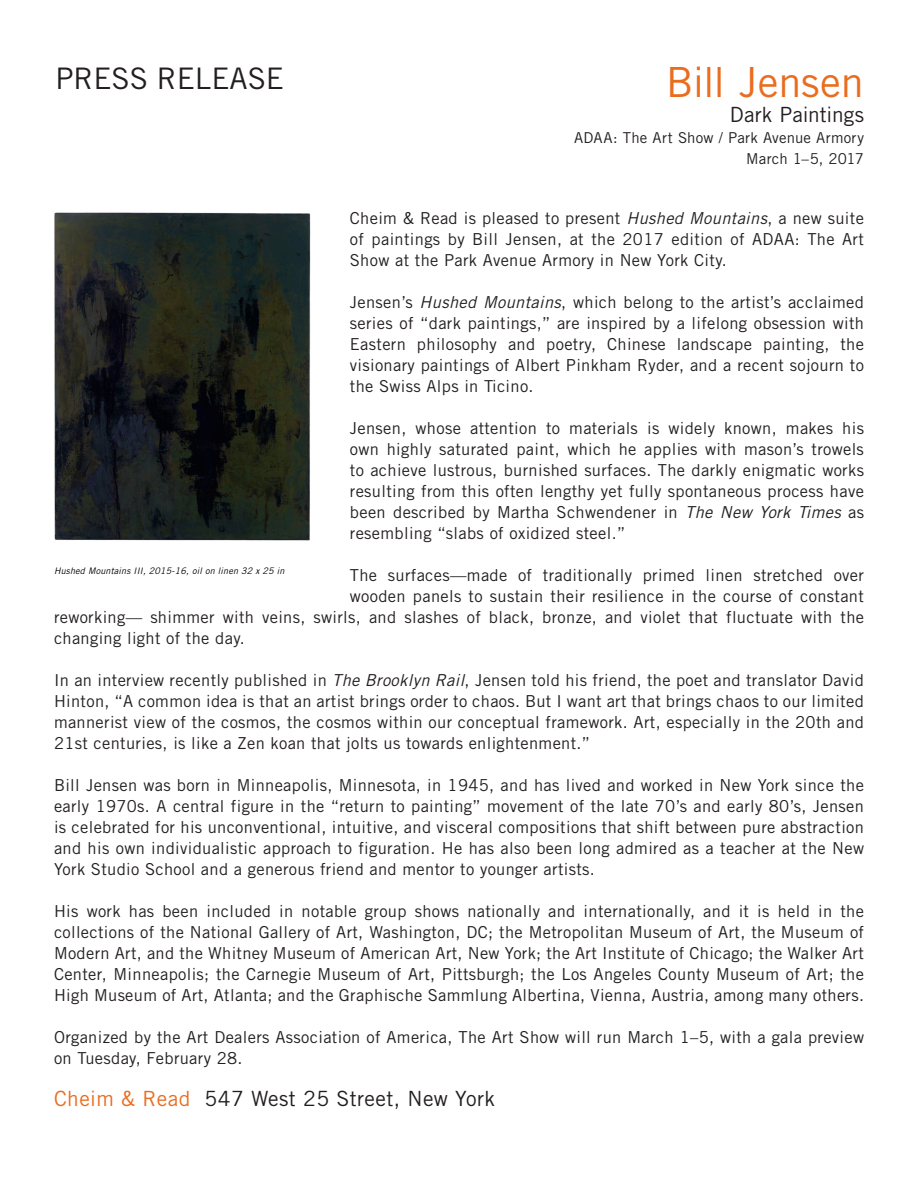
<style>
.page{position:relative;width:918px;height:1188px;background:#fff}
.page>*{position:absolute;margin:0;border:0;box-sizing:border-box;transform-origin:0 0}
.t1{font:41.55px "Trade Gothic LT Std";letter-spacing:-.005em;color:#ea6d1f}
.t2{font:29.7px "Trade Gothic LT Std";color:#231f20}
.t3{font:21px "Trade Gothic LT Std";letter-spacing:.02em;color:#231f20}
.t4{font:16.5px/21px "Trade Gothic LT Std";letter-spacing:.02em;color:#231f20;text-align:justify}
.t5{font:15px "Trade Gothic LT Std";letter-spacing:.015em;color:#231f20}
.t6{font:italic 9px "Trade Gothic LT Std";letter-spacing:.02em;color:#000}
.s1{font-style:italic}
.s2{color:#ea6d1f}
</style>
<div class="page">
<img style="left:54px;top:212px;width:257px;height:329px">
<p class="t2" style="left:55px;top:60px;width:230px">PRESS RELEASE</p>
<p class="t1" style="left:666px;top:57px;width:200px">Bill Jensen</p>
<p class="t3" style="left:730px;top:102px;width:136px">Dark Paintings</p>
<p class="t5" style="left:574px;top:129px;width:291px">ADAA: The Art Show / Park Avenue Armory</p>
<p class="t5" style="left:746px;top:150px;width:119px">March 1–5, 2017</p>
<p class="t4" style="left:350px;top:208px;width:516px">Cheim &amp; Read is pleased to present <span class="s1">Hushed Mountains</span>, a new suite of paintings by Bill Jensen, at the 2017 edition of ADAA: The Art Show at the Park Avenue Armory in New York City.</p>
<p class="t4" style="left:350px;top:292px;width:516px">Jensen’s <span class="s1">Hushed Mountains</span>, which belong to the artist’s acclaimed series of “dark paintings,” are inspired by a lifelong obsession with Eastern philosophy and poetry, Chinese landscape painting, the visionary paintings of Albert Pinkham Ryder, and a recent sojourn to the Swiss Alps in Ticino.</p>
<p class="t4" style="left:350px;top:418px;width:516px">Jensen, whose attention to materials is widely known, makes his own highly saturated paint, which he applies with mason’s trowels to achieve lustrous, burnished surfaces. The darkly enigmatic works resulting from this often lengthy yet fully spontaneous process have been described by Martha Schwendener in <span class="s1">The New York Times</span> as resembling “slabs of oxidized steel.”</p>
<p class="t4" style="left:350px;top:565px;width:516px">The surfaces—made of traditionally primed linen stretched over</p>
<p class="t4" style="left:350px;top:586px;width:516px">wooden panels to sustain their resilience in the course of constant</p>
<p class="t4" style="left:54px;top:607px;width:812px">reworking— shimmer with veins, swirls, and slashes of black, bronze, and violet that fluctuate with the</p>
<p class="t4" style="left:54px;top:628px;width:192px">changing light of the day.</p>
<p class="t4" style="left:54px;top:670px;width:812px">In an interview recently published in <span class="s1">The Brooklyn Rail</span>, Jensen told his friend, the poet and translator David Hinton, “A common idea is that an artist brings order to chaos. But I want art that brings chaos to our limited mannerist view of the cosmos, the cosmos within our conceptual framework. Art, especially in the 20th and 21st centuries, is like a Zen koan that jolts us towards enlightenment.”</p>
<p class="t4" style="left:54px;top:775px;width:812px">Bill Jensen was born in Minneapolis, Minnesota, in 1945, and has lived and worked in New York since the early 1970s. A central figure in the “return to painting” movement of the late 70’s and early 80’s, Jensen is celebrated for his unconventional, intuitive, and visceral compositions that shift between pure abstraction and his own individualistic approach to figuration. He has also been long admired as a teacher at the New York Studio School and a generous friend and mentor to younger artists.</p>
<p class="t4" style="left:54px;top:901px;width:812px">His work has been included in notable group shows nationally and internationally, and it is held in the collections of the National Gallery of Art, Washington, DC; the Metropolitan Museum of Art, the Museum of Modern Art, and the Whitney Museum of American Art, New York; the Art Institute of Chicago; the Walker Art Center, Minneapolis; the Carnegie Museum of Art, Pittsburgh; the Los Angeles County Museum of Art; the High Museum of Art, Atlanta; and the Graphische Sammlung Albertina, Vienna, Austria, among many others.</p>
<p class="t4" style="left:54px;top:1027px;width:812px">Organized by the Art Dealers Association of America, The Art Show will run March 1–5, with a gala preview on Tuesday, February 28.</p>
<p class="t3" style="left:54px;top:1086px;width:442px"><span class="s2">Cheim &amp; Read</span> 547 West 25 Street, New York</p>
<p class="t6" style="left:54px;top:565px;width:232px">Hushed Mountains III, 2015-16, oil on linen 32 x 25 in</p>
</div>
